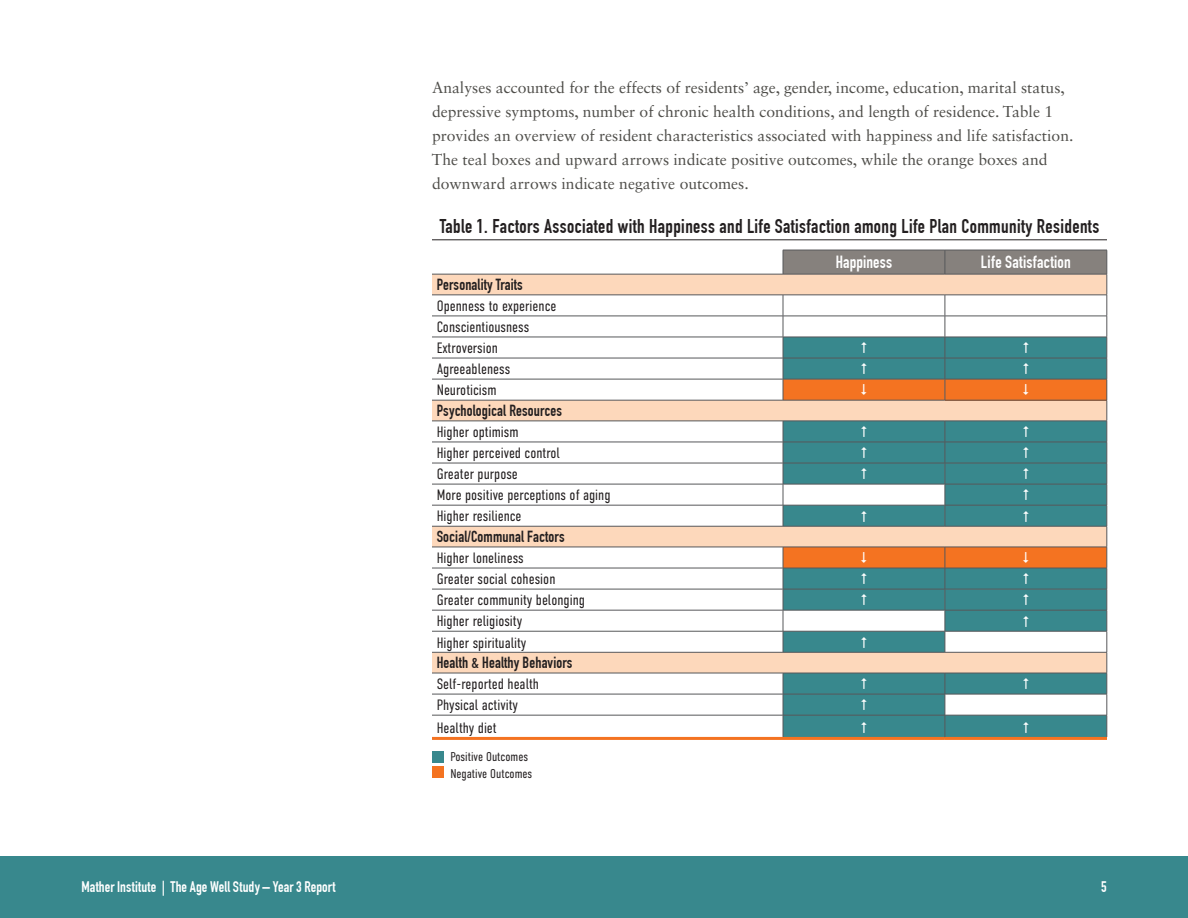
<style>
.page{position:relative;width:1188px;height:918px;background:#fff}
.page>*{position:absolute;margin:0;border:0;box-sizing:border-box;transform-origin:0 0}
.table_title{font:700 19.5px "DIN Condensed";letter-spacing:.02em;color:#231f20}
.table_header{font:700 17.25px "DIN Condensed";letter-spacing:.015em;color:#fff}
.body_copy{font:15.75px/24px "Sabon LT Std";color:#4e4d49}
.table_section_subhea{font:700 15.75px "DIN Condensed";letter-spacing:.01em;color:#231f20}
.table_body_flush_lef{font:300 15px "DIN Condensed";color:#231f20}
.t1{font:700 15px "DIN Condensed";letter-spacing:.005em;color:#fff}
.table_key{font:300 12.75px "DIN Condensed";color:#231f20}
</style>
<div class="page">
<hr style="left:432px;top:239px;width:675px;height:1px;background:#231f20">
<div style="left:432px;top:752px;width:12px;height:11px;background:#38888d"></div>
<div style="left:432px;top:767px;width:12px;height:11px;background:#f47321"></div>
<svg style="left:432px;top:275px;width:351px;height:398px"></svg>
<hr style="left:432px;top:737px;width:351px;height:3px;background:#f47321">
<hr style="left:783px;top:737px;width:162px;height:3px;background:#f47321">
<hr style="left:945px;top:737px;width:162px;height:3px;background:#f47321">
<hr style="left:432px;top:274px;width:351px;height:1px;background:#57585a">
<hr style="left:432px;top:295px;width:351px;height:1px;background:#57585a">
<hr style="left:432px;top:316px;width:351px;height:1px;background:#57585a">
<hr style="left:432px;top:337px;width:351px;height:1px;background:#57585a">
<hr style="left:432px;top:358px;width:351px;height:1px;background:#57585a">
<hr style="left:432px;top:379px;width:351px;height:1px;background:#57585a">
<hr style="left:432px;top:400px;width:351px;height:1px;background:#57585a">
<hr style="left:432px;top:421px;width:351px;height:1px;background:#57585a">
<hr style="left:432px;top:442px;width:351px;height:1px;background:#57585a">
<hr style="left:432px;top:463px;width:351px;height:1px;background:#57585a">
<hr style="left:432px;top:484px;width:351px;height:1px;background:#57585a">
<hr style="left:432px;top:505px;width:351px;height:1px;background:#57585a">
<hr style="left:432px;top:526px;width:351px;height:1px;background:#57585a">
<hr style="left:432px;top:547px;width:351px;height:1px;background:#57585a">
<hr style="left:432px;top:568px;width:351px;height:1px;background:#57585a">
<hr style="left:432px;top:589px;width:351px;height:1px;background:#57585a">
<hr style="left:432px;top:610px;width:351px;height:1px;background:#57585a">
<hr style="left:432px;top:631px;width:351px;height:1px;background:#57585a">
<hr style="left:432px;top:652px;width:351px;height:1px;background:#57585a">
<hr style="left:432px;top:673px;width:351px;height:1px;background:#57585a">
<hr style="left:432px;top:694px;width:351px;height:1px;background:#57585a">
<hr style="left:432px;top:715px;width:351px;height:1px;background:#57585a">
<div style="left:0;top:856px;width:1188px;height:62px;background:#38888d"></div>
<svg style="left:783px;top:250px;width:325px;height:487px;background:#8ca29a"></svg>
<p class="body_copy" style="left:432px;top:75px;width:641px">Analyses accounted for the effects of residents’ age, gender, income, education, marital status, depressive symptoms, number of chronic health conditions, and length of residence. Table 1 provides an overview of resident characteristics associated with happiness and life satisfaction.<br>The teal boxes and upward arrows indicate positive outcomes, while the orange boxes and downward arrows indicate negative outcomes.</p>
<p class="table_title" style="left:440px;top:215px;width:661px">Table 1. Factors Associated with Happiness and Life Satisfaction among Life Plan Community Residents</p>
<p class="table_section_subhea" style="left:437px;top:275px;width:88px">Personality Traits</p>
<p class="table_body_flush_lef" style="left:437px;top:298px;width:121px">Openness to experience</p>
<p class="table_body_flush_lef" style="left:437px;top:319px;width:94px">Conscientiousness</p>
<p class="table_body_flush_lef" style="left:437px;top:340px;width:63px">Extroversion</p>
<p class="table_body_flush_lef" style="left:437px;top:361px;width:75px">Agreeableness</p>
<p class="table_body_flush_lef" style="left:437px;top:382px;width:61px">Neuroticism</p>
<p class="table_section_subhea" style="left:437px;top:401px;width:127px">Psychological Resources</p>
<p class="table_body_flush_lef" style="left:437px;top:424px;width:83px">Higher optimism</p>
<p class="table_body_flush_lef" style="left:437px;top:445px;width:125px">Higher perceived control</p>
<p class="table_body_flush_lef" style="left:437px;top:466px;width:83px">Greater purpose</p>
<p class="table_body_flush_lef" style="left:437px;top:487px;width:175px">More positive perceptions of aging</p>
<p class="table_body_flush_lef" style="left:437px;top:508px;width:86px">Higher resilience</p>
<p class="table_section_subhea" style="left:437px;top:527px;width:129px">Social/Communal Factors</p>
<p class="table_body_flush_lef" style="left:437px;top:550px;width:89px">Higher loneliness</p>
<p class="table_body_flush_lef" style="left:437px;top:571px;width:120px">Greater social cohesion</p>
<p class="table_body_flush_lef" style="left:437px;top:592px;width:150px">Greater community belonging</p>
<p class="table_body_flush_lef" style="left:437px;top:613px;width:87px">Higher religiosity</p>
<p class="table_body_flush_lef" style="left:437px;top:634px;width:91px">Higher spirituality</p>
<p class="table_section_subhea" style="left:437px;top:654px;width:137px">Health &amp; Healthy Behaviors</p>
<p class="table_body_flush_lef" style="left:437px;top:676px;width:104px">Self-reported health</p>
<p class="table_body_flush_lef" style="left:437px;top:697px;width:83px">Physical activity</p>
<p class="table_body_flush_lef" style="left:437px;top:719px;width:62px">Healthy diet</p>
<p class="table_key" style="left:450px;top:750px;width:79px">Positive Outcomes</p>
<p class="table_key" style="left:450px;top:766px;width:83px">Negative Outcomes</p>
<p class="table_header" style="left:836px;top:252px;width:58px">Happiness</p>
<p class="table_header" style="left:981px;top:252px;width:91px">Life Satisfaction</p>
<p class="t1" style="left:81px;top:878px;width:256px">Mather Institute | The Age Well Study – Year 3 Report</p>
<p class="t1" style="left:1101px;top:878px;width:7px">5</p>
</div>
